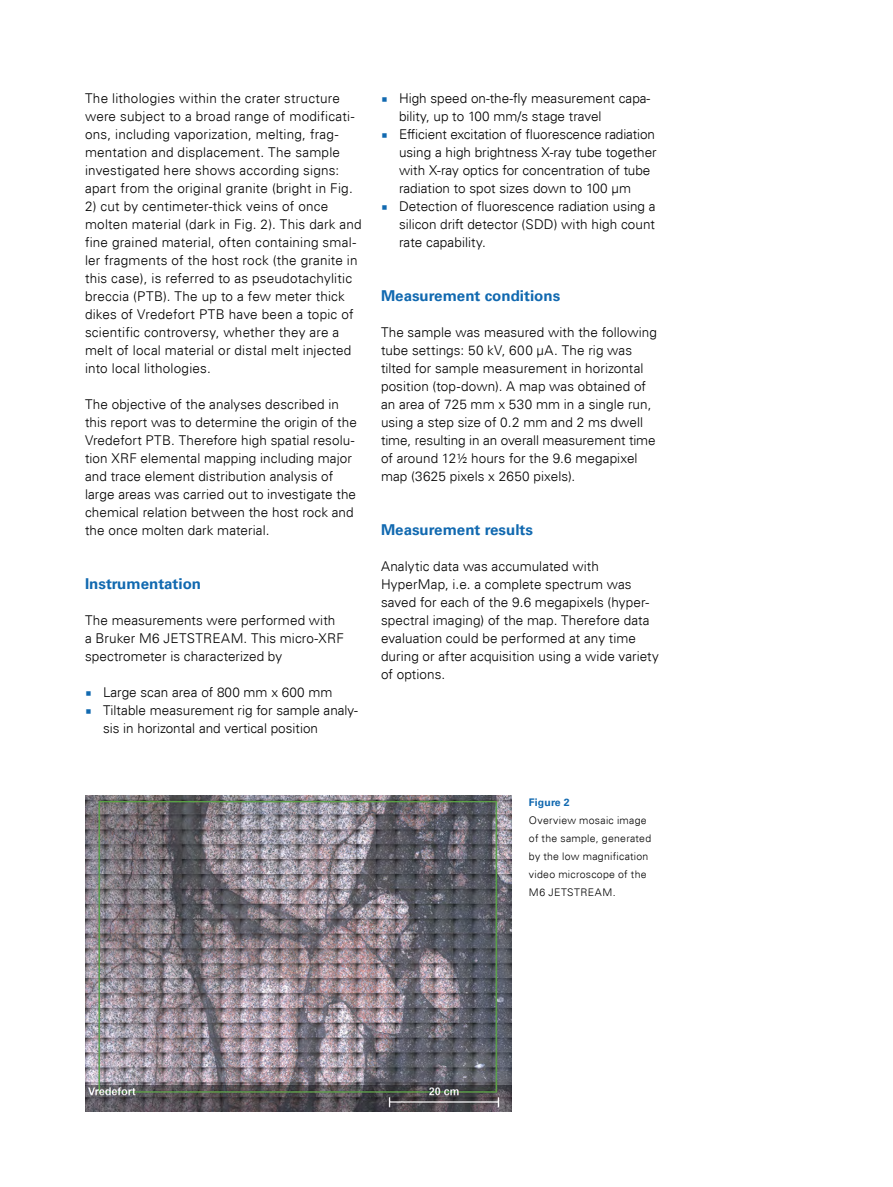
<style>
.page{position:relative;width:893px;height:1187px;background:#fff}
.page>*{position:absolute;margin:0;border:0;box-sizing:border-box;transform-origin:0 0}
.t1{font:700 15px "Univers LT Std";color:#1169b0}
.t2{font:300 13.5px/18px "Univers LT Std";letter-spacing:.005em;color:#000}
.t3{font:300 10.5px/18px "Univers LT Std";letter-spacing:.025em;color:#000}
.t4{font:700 10.5px "Univers LT Std";letter-spacing:.01em;color:#1169b0}
</style>
<div class="page">
<img style="left:85px;top:795px;width:427px;height:316px">
<p class="t2" style="left:85px;top:89px;width:271px">The lithologies within the crater structure were subject to a broad range of modificati&shy;ons, including vaporization, melting, frag&shy;mentation and displacement. The sample investigated here shows according signs: apart from the original granite (bright in Fig.</p>
<p class="t2" style="left:85px;top:197px;width:278px">2) cut by centimeter-thick veins of once molten material (dark in Fig. 2). This dark and fine grained material, often containing smal&shy;ler fragments of the host rock (the granite in this case), is referred to as pseudotachylitic breccia (PTB). The up to a few meter thick dikes of Vredefort PTB have been a topic of scientific controversy, whether they are a melt of local material or distal melt injected into local lithologies.</p>
<p class="t2" style="left:85px;top:395px;width:273px">The objective of the analyses described in this report was to determine the origin of the Vredefort PTB. Therefore high spatial resolu&shy;tion XRF elemental mapping including major and trace element distribution analysis of large areas was carried out to investigate the chemical relation between the host rock and the once molten dark material.</p>
<p class="t1" style="left:85px;top:575px;width:118px">Instrumentation</p>
<p class="t2" style="left:85px;top:611px;width:260px">The measurements were performed with a Bruker M6 JETSTREAM. This micro-XRF spectrometer is characterized by</p>
<p class="t2" style="left:103px;top:683px;width:256px">Large scan area of 800 mm x 600 mm<br>Tiltable measurement rig for sample analy&shy;sis in horizontal and vertical position</p>
<p class="t2" style="left:399px;top:89px;width:259px">High speed on-the-fly measurement capa&shy;bility, up to 100 mm/s stage travel<br>Efficient excitation of fluorescence radiation using a high brightness X-ray tube together with X-ray optics for concentration of tube radiation to spot sizes down to 100 μm Detection of fluorescence radiation using a silicon drift detector (SDD) with high count rate capability.</p>
<p class="t1" style="left:381px;top:287px;width:181px">Measurement conditions</p>
<p class="t2" style="left:381px;top:323px;width:277px">The sample was measured with the following tube settings: 50 kV, 600 μA. The rig was tilted for sample measurement in horizontal position (top-down). A map was obtained of an area of 725 mm x 530 mm in a single run, using a step size of 0.2 mm and 2 ms dwell time, resulting in an overall measurement time of around 12½ hours for the 9.6 megapixel map (3625 pixels x 2650 pixels).</p>
<p class="t1" style="left:381px;top:521px;width:153px">Measurement results</p>
<p class="t2" style="left:381px;top:557px;width:279px">Analytic data was accumulated with HyperMap, i.e. a complete spectrum was saved for each of the 9.6 megapixels (hyper&shy;spectral imaging) of the map. Therefore data evaluation could be performed at any time during or after acquisition using a wide variety of options.</p>
<p class="t4" style="left:529px;top:795px;width:42px">Figure 2</p>
<p class="t3" style="left:529px;top:810px;width:124px">Overview mosaic image of the sample, generated by the low magnification video microscope of the<br>M6 JETSTREAM.</p>
</div>
